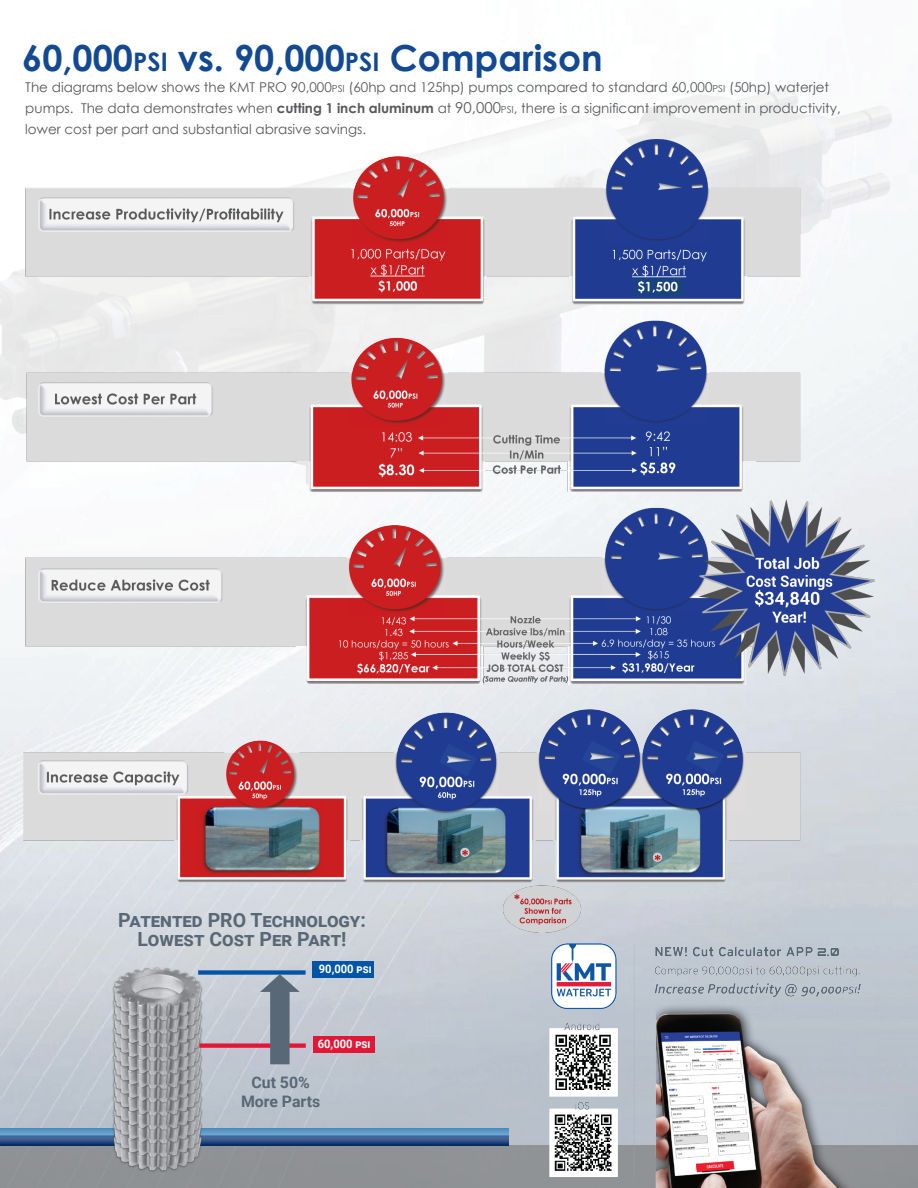
<style>
.page{position:relative;width:918px;height:1188px;background:#fff}
.page>*{position:absolute;margin:0;border:0;box-sizing:border-box;transform-origin:0 0}
.t1{font:700 36px "Century Gothic";color:#124992}
.t2{font:700 19.5px/19.5px "Roboto";color:#586876;text-align:center}
.t3{font:700 15.9px/19px "Roboto";color:#586876;text-align:center}
.t4{font:13.5px/21px "Century Gothic";color:#57585a}
.t5{font:700 11.7px "Roboto";color:#fff;scale:.95 1}
.s1{font-size:25.5px}
.s2{font-size:9.75px}
.s3{font-weight:700}
.s4{font-size:15px}
</style>
<div class="page">
<img style="left:0;top:499px;width:918px;height:643px">
<div style="left:0;top:1146px;width:918px;height:42px;background:#8f9194"></div>
<svg style="left:0;top:1135px;width:508px;height:11px;background:#2d5287"></svg>
<svg style="left:0;top:1128px;width:508px;height:7px;background:#5c99c4"></svg>
<img style="left:23px;top:138px;width:851px;height:795px">
<img style="left:550px;top:938px;width:328px;height:250px">
<div style="left:313px;top:1037px;width:61px;height:16px;background:#e21736"></div>
<div style="left:312px;top:961px;width:62px;height:17px;background:#0154a6"></div>
<img style="left:108px;top:964px;width:98px;height:208px">
<div style="left:199px;top:1043px;width:107px;height:5px;background:#e21736"></div>
<div style="left:198px;top:970px;width:108px;height:5px;background:#0154a6"></div>
<svg style="left:260px;top:974px;width:40px;height:90px;background:#8f95a2"></svg>
<p class="t1" style="left:22px;top:30px;width:582px">60,000<span class="s1">PSI</span> vs. 90,000<span class="s1">PSI</span> Comparison</p>
<p class="t4" style="left:25px;top:77px;width:817px">The diagrams below shows the KMT PRO 90,000<span class="s2">PSI</span> (60hp and 125hp) pumps compared to standard 60,000<span class="s2">PSI</span> (50hp) waterjet pumps. The data demonstrates when <span class="s3">cutting 1 inch aluminum</span> at <span class="s4">90,000</span><span class="s2">PSI</span>, there is a significant improvement in productivity, lower cost per part and substantial abrasive savings.</p>
<p class="t2" style="left:118px;top:909px;width:249px">Patented PRO Technology:<br>Lowest Cost Per Part!</p>
<p class="t5" style="left:319px;top:961px;width:57px">90,000 psi</p>
<p class="t5" style="left:318px;top:1036px;width:57px">60,000 psi</p>
<p class="t3" style="left:241px;top:1073px;width:81px">Cut 50%<br>More Parts</p>
</div>
